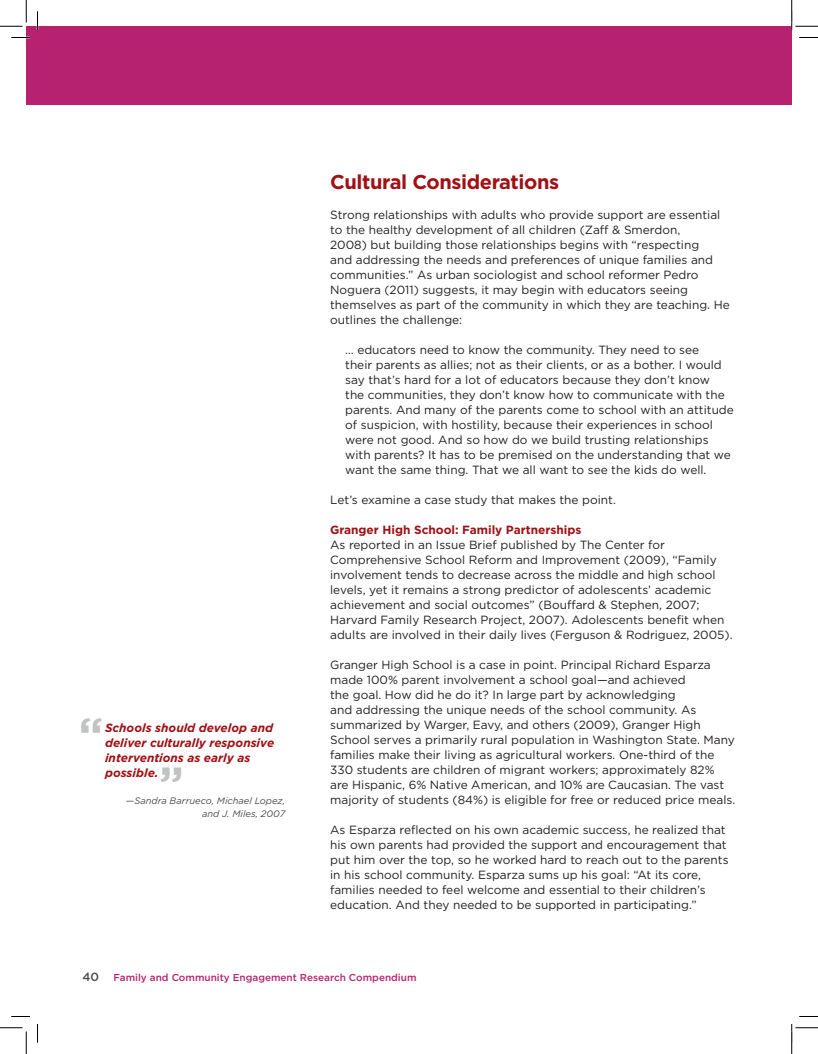
<style>
.page{position:relative;width:818px;height:1054px;background:#fff}
.page>*{position:absolute;margin:0;border:0;box-sizing:border-box;transform-origin:0 0}
.t1{font:700 45px "Gotham";color:#c1c2c3}
.t2{font:700 20px "Gotham";letter-spacing:-.02em;color:#a01015}
.t3{font:11.88px/15px "Gotham";color:#231f20}
.t4{font:italic 700 11.88px/15px "Gotham";color:#a01015}
.t5{font:700 11.88px "Gotham";color:#a01015}
.t6{font:500 10px "Gotham";color:#b62270}
.t7{font:italic 9.38px/12.5px "Gotham";color:#4b4c4d;text-align:right}
.s1{font-size:11.88px;color:#4b4c4d}
</style>
<div class="page">
<div style="left:26px;top:26px;width:765px;height:79px;background:#b62270"></div>
<svg style="left:11px;top:37px;width:19px;height:1px"></svg>
<svg style="left:799px;top:37px;width:19px;height:1px"></svg>
<svg style="left:11px;top:1016px;width:19px;height:1px"></svg>
<svg style="left:799px;top:1016px;width:19px;height:1px"></svg>
<svg style="left:37px;top:11px;width:1px;height:19px"></svg>
<svg style="left:37px;top:1024px;width:1px;height:18px"></svg>
<svg style="left:0;top:0;width:27px;height:27px"></svg>
<svg style="left:0;top:1027px;width:27px;height:27px"></svg>
<svg style="left:790px;top:0;width:28px;height:30px"></svg>
<svg style="left:791px;top:1024px;width:27px;height:30px"></svg>
<h1 class="t1" style="left:79px;top:708px;width:26px">“</h1>
<p class="t4" style="left:105px;top:720px;width:171px">Schools should develop and deliver culturally responsive interventions as early as possible.</p>
<p class="t7" style="left:126px;top:795px;width:161px">—Sandra Barrueco, Michael Lopez, and J. Miles, 2007</p>
<h1 class="t1" style="left:159px;top:757px;width:26px">”</h1>
<h2 class="t2" style="left:330px;top:170px;width:230px">Cultural Considerations</h2>
<p class="t3" style="left:330px;top:207px;width:401px">Strong relationships with adults who provide support are essential to the healthy development of all children (Zaff &amp; Smerdon,<br>2008) but building those relationships begins with “respecting<br>and addressing the needs and preferences of unique families and communities.” As urban sociologist and school reformer Pedro Noguera (2011) suggests, it may begin with educators seeing themselves as part of the community in which they are teaching. He outlines the challenge:</p>
<p class="t3" style="left:345px;top:342px;width:390px">… educators need to know the community. They need to see<br>their parents as allies; not as their clients, or as a bother. I would say that’s hard for a lot of educators because they don’t know<br>the communities, they don’t know how to communicate with the parents. And many of the parents come to school with an attitude of suspicion, with hostility, because their experiences in school were not good. And so how do we build trusting relationships with parents? It has to be premised on the understanding that we want the same thing. That we all want to see the kids do well.</p>
<p class="t3" style="left:330px;top:492px;width:287px">Let’s examine a case study that makes the point.</p>
<p class="t5" style="left:330px;top:523px;width:252px">Granger High School: Family Partnerships</p>
<p class="t3" style="left:330px;top:537px;width:404px">As reported in an Issue Brief published by The Center for Comprehensive School Reform and Improvement (2009), “Family involvement tends to decrease across the middle and high school levels, yet it remains a strong predictor of adolescents’ academic achievement and social outcomes” (Bouffard &amp; Stephen, 2007; Harvard Family Research Project, 2007). Adolescents benefit when adults are involved in their daily lives (Ferguson &amp; Rodriguez, 2005).</p>
<p class="t3" style="left:330px;top:657px;width:406px">Granger High School is a case in point. Principal Richard Esparza made 100% parent involvement a school goal—and achieved<br>the goal. How did he do it? In large part by acknowledging<br>and addressing the unique needs of the school community. As summarized by Warger, Eavy, and others (2009), Granger High School serves a primarily rural population in Washington State. Many families make their living as agricultural workers. One-third of the 330 students are children of migrant workers; approximately 82% are Hispanic, 6% Native American, and 10% are Caucasian. The vast majority of students (84%) is eligible for free or reduced price meals.</p>
<p class="t3" style="left:330px;top:822px;width:400px">As Esparza reflected on his own academic success, he realized that his own parents had provided the support and encouragement that put him over the top, so he worked hard to reach out to the parents in his school community. Esparza sums up his goal: “At its core, families needed to feel welcome and essential to their children’s education. And they needed to be supported in participating.”</p>
<p class="t6" style="left:82px;top:972px;width:335px"><span class="s1">40</span> Family and Community Engagement Research Compendium</p>
</div>
